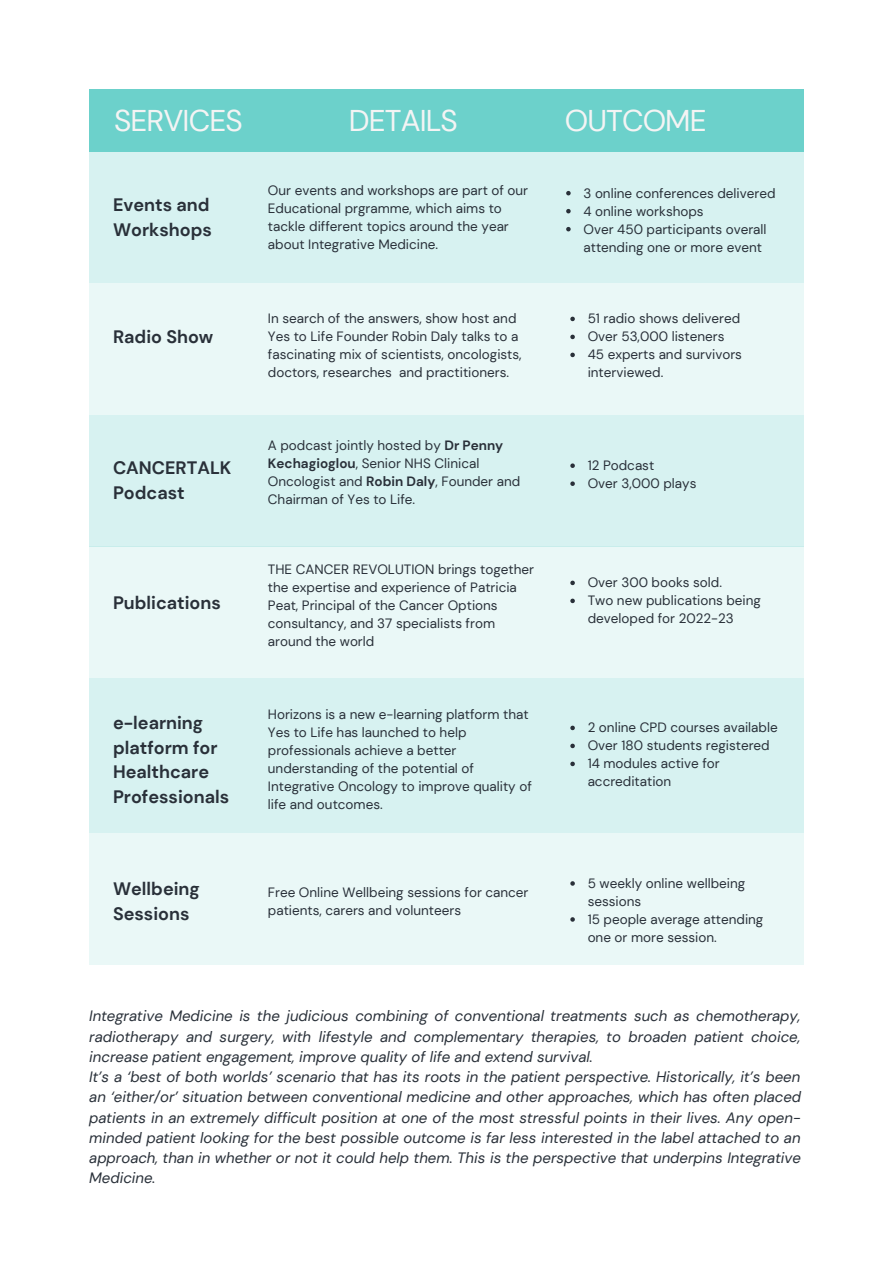
<style>
.page{position:relative;width:893px;height:1264px;background:#fff}
.page>*{position:absolute;margin:0;border:0;box-sizing:border-box;transform-origin:0 0}
.t1{font:30px "DM Sans";letter-spacing:-.03em;color:#f4f4f4}
.t2{font:700 18px/24.8px "DM Sans";color:#293039}
.t3{font:italic 15px/20.2px "DM Sans";color:#293039}
.t4{font:13.5px/18px "DM Sans";color:#293039}
.s1{font-weight:700}
</style>
<div class="page">
<div style="left:90px;top:89px;width:714px;height:63px;background:#6cd1cb"></div>
<div style="left:90px;top:152px;width:714px;height:131px;background:#d7f2f1"></div>
<div style="left:90px;top:283px;width:714px;height:132px;background:#eaf8f7"></div>
<div style="left:90px;top:415px;width:714px;height:131px;background:#d7f2f1"></div>
<div style="left:89px;top:546px;width:714px;height:132px;background:#eaf8f7"></div>
<div style="left:90px;top:678px;width:714px;height:154px;background:#d7f2f1"></div>
<div style="left:89px;top:832px;width:714px;height:132px;background:#eaf8f7"></div>
<svg style="left:566px;top:191px;width:4px;height:4px"></svg>
<svg style="left:566px;top:209px;width:4px;height:4px"></svg>
<svg style="left:566px;top:227px;width:4px;height:4px"></svg>
<svg style="left:570px;top:317px;width:5px;height:4px"></svg>
<svg style="left:570px;top:334px;width:5px;height:5px"></svg>
<svg style="left:570px;top:352px;width:5px;height:5px"></svg>
<svg style="left:570px;top:463px;width:5px;height:5px"></svg>
<svg style="left:570px;top:481px;width:5px;height:5px"></svg>
<svg style="left:570px;top:580px;width:5px;height:5px"></svg>
<svg style="left:570px;top:598px;width:5px;height:5px"></svg>
<svg style="left:570px;top:725px;width:5px;height:5px"></svg>
<svg style="left:570px;top:743px;width:5px;height:5px"></svg>
<svg style="left:570px;top:761px;width:5px;height:5px"></svg>
<svg style="left:570px;top:881px;width:5px;height:4px"></svg>
<svg style="left:570px;top:917px;width:5px;height:4px"></svg>
<h1 class="t1" style="left:114px;top:101px;width:130px">SERVICES</h1>
<h1 class="t1" style="left:349px;top:101px;width:111px">DETAILS</h1>
<h1 class="t1" style="left:564px;top:101px;width:143px">OUTCOME</h1>
<h2 class="t2" style="left:113px;top:192px;width:100px">Events and<br>Workshops</h2>
<h2 class="t2" style="left:113px;top:324px;width:102px">Radio Show</h2>
<h2 class="t2" style="left:113px;top:456px;width:120px">CANCERTALK<br>Podcast</h2>
<h2 class="t2" style="left:113px;top:590px;width:109px">Publications</h2>
<h2 class="t2" style="left:113px;top:710px;width:118px">e-learning platform for<br>Healthcare<br>Professionals</h2>
<h2 class="t2" style="left:113px;top:876px;width:88px">Wellbeing<br>Sessions</h2>
<p class="t4" style="left:268px;top:181px;width:262px">Our events and workshops are part of our Educational prgramme, which aims to tackle different topics around the year about Integrative Medicine.</p>
<p class="t4" style="left:583px;top:184px;width:194px">3 online conferences delivered<br>4 online workshops<br>Over 450 participants overall attending one or more event</p>
<p class="t4" style="left:268px;top:309px;width:255px">In search of the answers, show host and Yes to Life Founder Robin Daly talks to a fascinating mix of scientists, oncologists, doctors, researches and practitioners.</p>
<p class="t4" style="left:587px;top:310px;width:156px">51 radio shows delivered<br>Over 53,000 listeners<br>45 experts and survivors interviewed.</p>
<p class="t4" style="left:268px;top:436px;width:254px">A podcast jointly hosted by <span class="s1">Dr Penny Kechagioglou</span>, Senior NHS Clinical Oncologist and <span class="s1">Robin Daly</span>, Founder and Chairman of Yes to Life.</p>
<p class="t4" style="left:268px;top:560px;width:267px">THE CANCER REVOLUTION brings together the expertise and experience of Patricia Peat, Principal of the Cancer Options consultancy, and 37 specialists from around the world</p>
<p class="t4" style="left:268px;top:705px;width:265px">Horizons is a new e-learning platform that Yes to Life has launched to help professionals achieve a better understanding of the potential of Integrative Oncology to improve quality of life and outcomes.</p>
<p class="t4" style="left:587px;top:456px;width:110px">12 Podcast<br>Over 3,000 plays</p>
<p class="t4" style="left:587px;top:573px;width:175px">Over 300 books sold.<br>Two new publications being developed for 2022-23</p>
<p class="t4" style="left:587px;top:718px;width:191px">2 online CPD courses available<br>Over 180 students registered<br>14 modules active for accreditation</p>
<p class="t4" style="left:268px;top:883px;width:262px">Free Online Wellbeing sessions for cancer patients, carers and volunteers</p>
<p class="t4" style="left:587px;top:874px;width:177px">5 weekly online wellbeing sessions<br>15 people average attending one or more session.</p>
<p class="t3" style="left:89px;top:1006px;width:713px">Integrative Medicine is the judicious combining of conventional treatments such as chemotherapy, radiotherapy and surgery, with lifestyle and complementary therapies, to broaden patient choice, increase patient engagement, improve quality of life and extend survival.<br>It’s a ‘best of both worlds’ scenario that has its roots in the patient perspective. Historically, it’s been an ‘either/or’ situation between conventional medicine and other approaches, which has often placed patients in an extremely difficult position at one of the most stressful points in their lives. Any open&shy;minded patient looking for the best possible outcome is far less interested in the label attached to an approach, than in whether or not it could help them. This is the perspective that underpins Integrative Medicine.</p>
</div>
